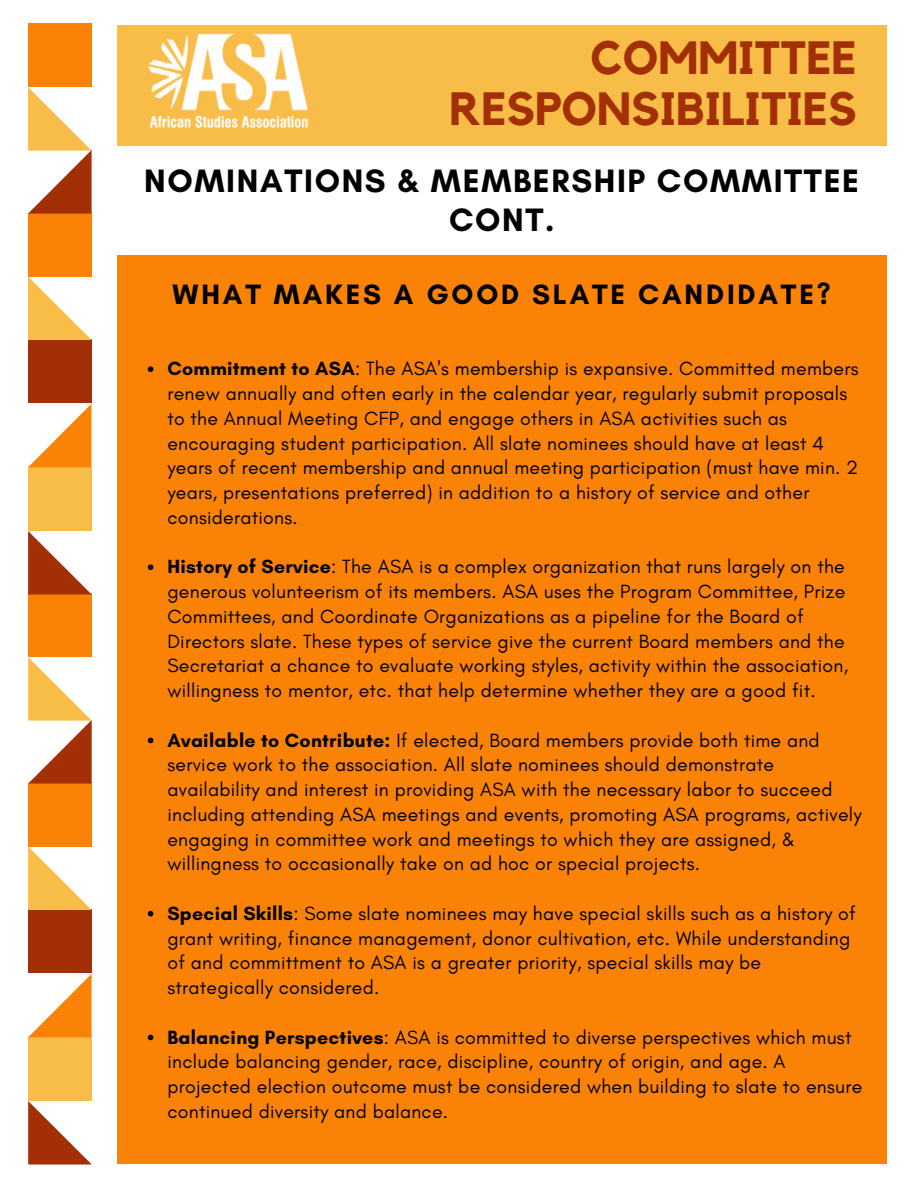
<style>
.page{position:relative;width:918px;height:1188px;background:#fff}
.page>*{position:absolute;margin:0;border:0;box-sizing:border-box;transform-origin:0 0}
.t1{font:700 46.5px/50.7px "Kollektif";color:#a22f05;text-align:right}
.t2{font:700 33px/39.3px "Glacial Indifference";letter-spacing:.05em;color:#000;text-align:center}
.t3{font:700 28.5px "Glacial Indifference";letter-spacing:.1em;color:#000}
.t4{font:19.5px/24.8px "Glacial Indifference";letter-spacing:.015em;color:#000}
.s1{font-weight:700}
</style>
<div class="page">
<div style="left:117px;top:256px;width:770px;height:908px;background:#fa8206"></div>
<div style="left:117px;top:25px;width:770px;height:121px;background:#f8bd49"></div>
<img style="left:148px;top:33px;width:161px;height:95px">
<svg style="left:148px;top:366px;width:5px;height:6px"></svg>
<svg style="left:148px;top:564px;width:5px;height:6px"></svg>
<svg style="left:148px;top:738px;width:5px;height:5px"></svg>
<svg style="left:148px;top:911px;width:5px;height:6px"></svg>
<svg style="left:148px;top:1035px;width:5px;height:5px"></svg>
<div style="left:28px;top:23px;width:64px;height:64px;background:#fa8206"></div>
<div style="left:28px;top:593px;width:64px;height:64px;background:#fa8206"></div>
<div style="left:28px;top:213px;width:64px;height:63px;background:#fa8206"></div>
<div style="left:28px;top:783px;width:64px;height:63px;background:#fa8206"></div>
<div style="left:28px;top:467px;width:64px;height:64px;background:#f8bd49"></div>
<div style="left:28px;top:1037px;width:64px;height:64px;background:#f8bd49"></div>
<div style="left:28px;top:339px;width:64px;height:64px;background:#a22f05"></div>
<div style="left:28px;top:909px;width:64px;height:64px;background:#a22f05"></div>
<svg style="left:28px;top:87px;width:64px;height:127px"></svg>
<svg style="left:28px;top:657px;width:64px;height:127px"></svg>
<svg style="left:28px;top:404px;width:63px;height:63px"></svg>
<svg style="left:28px;top:974px;width:64px;height:63px"></svg>
<svg style="left:28px;top:276px;width:64px;height:64px"></svg>
<svg style="left:28px;top:846px;width:64px;height:64px"></svg>
<svg style="left:28px;top:531px;width:64px;height:64px"></svg>
<svg style="left:28px;top:1101px;width:64px;height:64px"></svg>
<p class="t1" style="left:449px;top:35px;width:409px">COMMITTEE<br>RESPONSIBILITIES</p>
<p class="t2" style="left:144px;top:160px;width:717px">NOMINATIONS &amp; MEMBERSHIP COMMITTEE<br>CONT.</p>
<h1 class="t3" style="left:173px;top:277px;width:660px">WHAT MAKES A GOOD SLATE CANDIDATE?</h1>
<h2 class="t4" style="left:167px;top:356px;width:693px"><span class="s1">Commitment to ASA</span>: The ASA's membership is expansive. Committed members renew annually and often early in the calendar year, regularly submit proposals to the Annual Meeting CFP, and engage others in ASA activities such as encouraging student participation. All slate nominees should have at least 4 years of recent membership and annual meeting participation (must have min. 2 years, presentations preferred) in addition to a history of service and other considerations.</h2>
<h3 class="t4" style="left:167px;top:554px;width:682px"><span class="s1">History of Service</span>: The ASA is a complex organization that runs largely on the generous volunteerism of its members. ASA uses the Program Committee, Prize Committees, and Coordinate Organizations as a pipeline for the Board of Directors slate. These types of service give the current Board members and the Secretariat a chance to evaluate working styles, activity within the association, willingness to mentor, etc. that help determine whether they are a good fit.</h3>
<p class="t4" style="left:167px;top:727px;width:696px"><span class="s1">Available to Contribute:</span> If elected, Board members provide both time and service work to the association. All slate nominees should demonstrate availability and interest in providing ASA with the necessary labor to succeed including attending ASA meetings and events, promoting ASA programs, actively engaging in committee work and meetings to which they are assigned, &amp; willingness to occasionally take on ad hoc or special projects.</p>
<p class="t4" style="left:167px;top:901px;width:690px"><span class="s1">Special Skills</span>: Some slate nominees may have special skills such as a history of grant writing, finance management, donor cultivation, etc. While understanding of and committment to ASA is a greater priority, special skills may be strategically considered.</p>
<p class="t4" style="left:167px;top:1024px;width:697px"><span class="s1">Balancing Perspectives</span>: ASA is committed to diverse perspectives which must include balancing gender, race, discipline, country of origin, and age. A projected election outcome must be considered when building to slate to ensure continued diversity and balance.</p>
</div>
